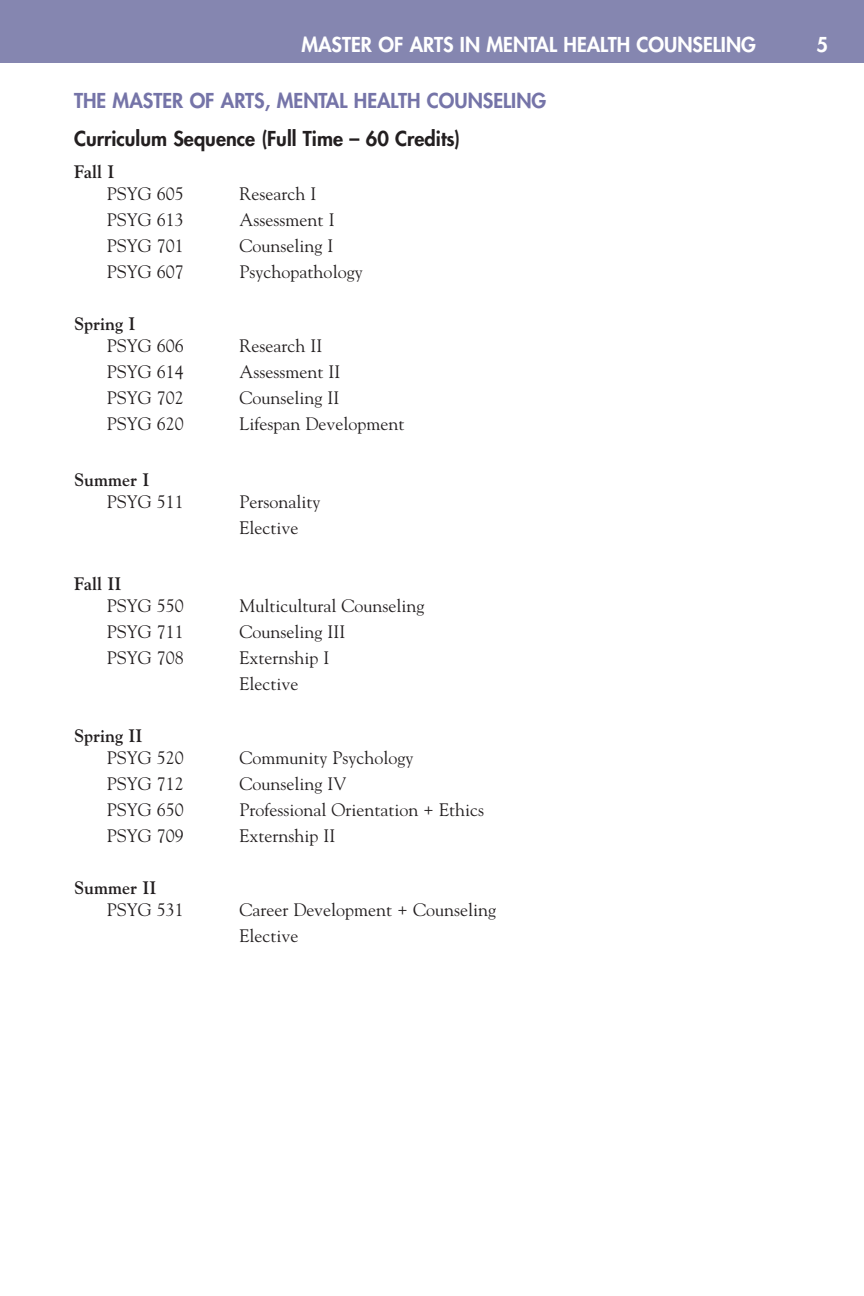
<style>
.page{position:relative;width:864px;height:1296px;background:#fff}
.page>*{position:absolute;margin:0;border:0;box-sizing:border-box;transform-origin:0 0}
.t1{font:800 20px "Futura";color:#7574a8}
.t2{font:800 20px "Futura";color:#231f20}
.t3{font:800 20px "Futura";color:#fff}
.t4{font:18px/26px "Goudy";color:#231f20}
.t5{font:700 18px "Goudy";color:#231f20}
</style>
<div class="page">
<div style="left:0;top:0;width:864px;height:63px;background:#8586b0"></div>
<p class="t3" style="left:301px;top:32px;width:456px">MASTER OF ARTS IN MENTAL HEALTH COUNSELING</p>
<p class="t3" style="left:816px;top:32px;width:13px">5</p>
<p class="t1" style="left:74px;top:88px;width:474px">THE MASTER OF ARTS, MENTAL HEALTH COUNSELING</p>
<p class="t2" style="left:74px;top:126px;width:388px">Curriculum Sequence (Full Time – 60 Credits)</p>
<p class="t5" style="left:74px;top:161px;width:42px">Fall I</p>
<p class="t4" style="left:107px;top:180px;width:78px">PSYG 605</p>
<p class="t4" style="left:239px;top:180px;width:78px">Research I</p>
<p class="t4" style="left:107px;top:206px;width:78px">PSYG 613</p>
<p class="t4" style="left:239px;top:206px;width:97px">Assessment I</p>
<p class="t4" style="left:107px;top:232px;width:78px">PSYG 701</p>
<p class="t4" style="left:239px;top:232px;width:95px">Counseling I</p>
<p class="t4" style="left:107px;top:258px;width:78px">PSYG 607</p>
<p class="t4" style="left:239px;top:258px;width:125px">Psychopathology</p>
<p class="t5" style="left:74px;top:313px;width:63px">Spring I</p>
<p class="t4" style="left:107px;top:332px;width:78px">PSYG 606</p>
<p class="t4" style="left:239px;top:332px;width:84px">Research II</p>
<p class="t4" style="left:107px;top:358px;width:78px">PSYG 614</p>
<p class="t4" style="left:239px;top:358px;width:102px">Assessment II</p>
<p class="t4" style="left:107px;top:384px;width:78px">PSYG 702</p>
<p class="t4" style="left:239px;top:384px;width:101px">Counseling II</p>
<p class="t4" style="left:107px;top:410px;width:78px">PSYG 620</p>
<p class="t4" style="left:239px;top:410px;width:166px">Lifespan Development</p>
<p class="t5" style="left:74px;top:469px;width:77px">Summer I</p>
<p class="t4" style="left:107px;top:488px;width:78px">PSYG 511</p>
<p class="t4" style="left:239px;top:488px;width:83px">Personality<br>Elective</p>
<p class="t5" style="left:74px;top:573px;width:49px">Fall II</p>
<p class="t4" style="left:107px;top:592px;width:78px">PSYG 550</p>
<p class="t4" style="left:239px;top:592px;width:186px">Multicultural Counseling</p>
<p class="t4" style="left:107px;top:618px;width:78px">PSYG 711</p>
<p class="t4" style="left:239px;top:618px;width:107px">Counseling III</p>
<p class="t4" style="left:107px;top:644px;width:78px">PSYG 708</p>
<p class="t4" style="left:239px;top:644px;width:91px">Externship I<br>Elective</p>
<p class="t5" style="left:74px;top:725px;width:70px">Spring II</p>
<p class="t4" style="left:107px;top:744px;width:78px">PSYG 520</p>
<p class="t4" style="left:239px;top:744px;width:175px">Community Psychology</p>
<p class="t4" style="left:107px;top:770px;width:78px">PSYG 712</p>
<p class="t4" style="left:239px;top:770px;width:108px">Counseling IV</p>
<p class="t4" style="left:107px;top:796px;width:78px">PSYG 650</p>
<p class="t4" style="left:239px;top:796px;width:246px">Professional Orientation + Ethics</p>
<p class="t4" style="left:107px;top:822px;width:78px">PSYG 709</p>
<p class="t4" style="left:239px;top:822px;width:97px">Externship II</p>
<p class="t5" style="left:74px;top:877px;width:84px">Summer II</p>
<p class="t4" style="left:107px;top:896px;width:78px">PSYG 531</p>
<p class="t4" style="left:239px;top:896px;width:258px">Career Development + Counseling<br>Elective</p>
</div>
